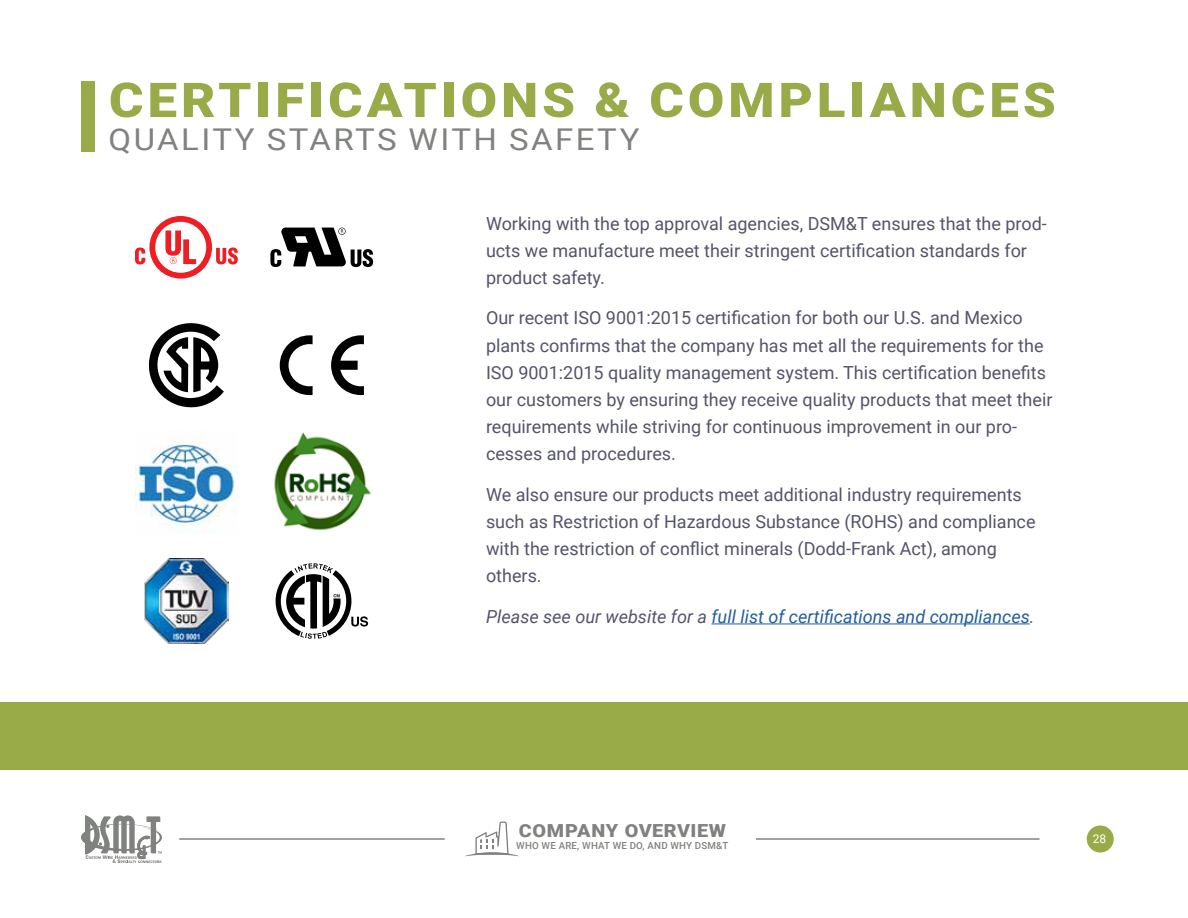
<style>
.page{position:relative;width:1188px;height:918px;background:#fff}
.page>*{position:absolute;margin:0;border:0;box-sizing:border-box;transform-origin:0 0}
.t1{font:900 48px "Roboto";letter-spacing:.075em;color:#99aa48;scale:1.1 1}
.t2{font:30px "Roboto";letter-spacing:.075em;color:#80827f;scale:1.1 1}
.t3{font:18px/27.2px "Roboto";color:#545469}
.t4{font:italic 18px "Roboto";color:#215e9e}
.t5{font:900 18px "Roboto";letter-spacing:.025em;color:#80827f;scale:1.1 1}
.t6{font:12px "Roboto";color:#fff}
.t7{font:500 9.75px "Roboto";letter-spacing:.02em;color:#80827f}
.s1{color:#545469}
</style>
<div class="page">
<svg style="left:81px;top:815px;width:81px;height:48px"></svg>
<hr style="left:152px;top:821px;width:1px;height:31px;background:#80827f">
<div style="left:1087px;top:825px;width:27px;height:27px;background:#99aa48;border-radius:50%"></div>
<hr style="left:756px;top:838px;width:284px;height:2px;background:#80827f">
<hr style="left:179px;top:838px;width:266px;height:2px;background:#80827f">
<svg style="left:465px;top:822px;width:54px;height:34px"></svg>
<div style="left:81px;top:81px;width:13px;height:70px;background:#99aa48"></div>
<div style="left:0;top:702px;width:1188px;height:68px;background:#99aa48"></div>
<hr style="left:712px;top:623px;width:318px;height:1px;background:#215e9e">
<svg style="left:135px;top:216px;width:103px;height:63px"></svg>
<svg style="left:270px;top:228px;width:103px;height:39px"></svg>
<svg style="left:149px;top:323px;width:75px;height:84px"></svg>
<svg style="left:280px;top:335px;width:33px;height:60px"></svg>
<svg style="left:331px;top:335px;width:33px;height:60px"></svg>
<img style="left:135px;top:439px;width:102px;height:93px">
<img style="left:144px;top:559px;width:84px;height:84px">
<img style="left:274px;top:432px;width:97px;height:98px">
<svg style="left:276px;top:563px;width:92px;height:76px"></svg>
<h1 class="t1" style="left:109px;top:66px;width:862px">CERTIFICATIONS &amp; COMPLIANCES</h1>
<h2 class="t2" style="left:109px;top:118px;width:484px">QUALITY STARTS WITH SAFETY</h2>
<p class="t3" style="left:486px;top:209px;width:562px">Working with the top approval agencies, DSM&amp;T ensures that the prod&shy;ucts we manufacture meet their stringent certification standards for product safety.</p>
<p class="t3" style="left:486px;top:304px;width:568px">Our recent ISO 9001:2015 certification for both our U.S. and Mexico plants confirms that the company has met all the requirements for the ISO 9001:2015 quality management system. This certification benefits our customers by ensuring they receive quality products that meet their requirements while striving for continuous improvement in our pro&shy;cesses and procedures.</p>
<p class="t3" style="left:486px;top:480px;width:551px">We also ensure our products meet additional industry requirements such as Restriction of Hazardous Substance (ROHS) and compliance with the restriction of conflict minerals (Dodd-Frank Act), among others.</p>
<p class="t4" style="left:486px;top:604px;width:550px"><span class="s1">Please see our website for a</span> full list of certifications and compliances<span class="s1">.</span></p>
<p class="t5" style="left:519px;top:818px;width:190px">COMPANY OVERVIEW</p>
<p class="t7" style="left:516px;top:839px;width:214px">WHO WE ARE, WHAT WE DO, AND WHY DSM&amp;T</p>
<p class="t6" style="left:1093px;top:831px;width:15px">28</p>
</div>
